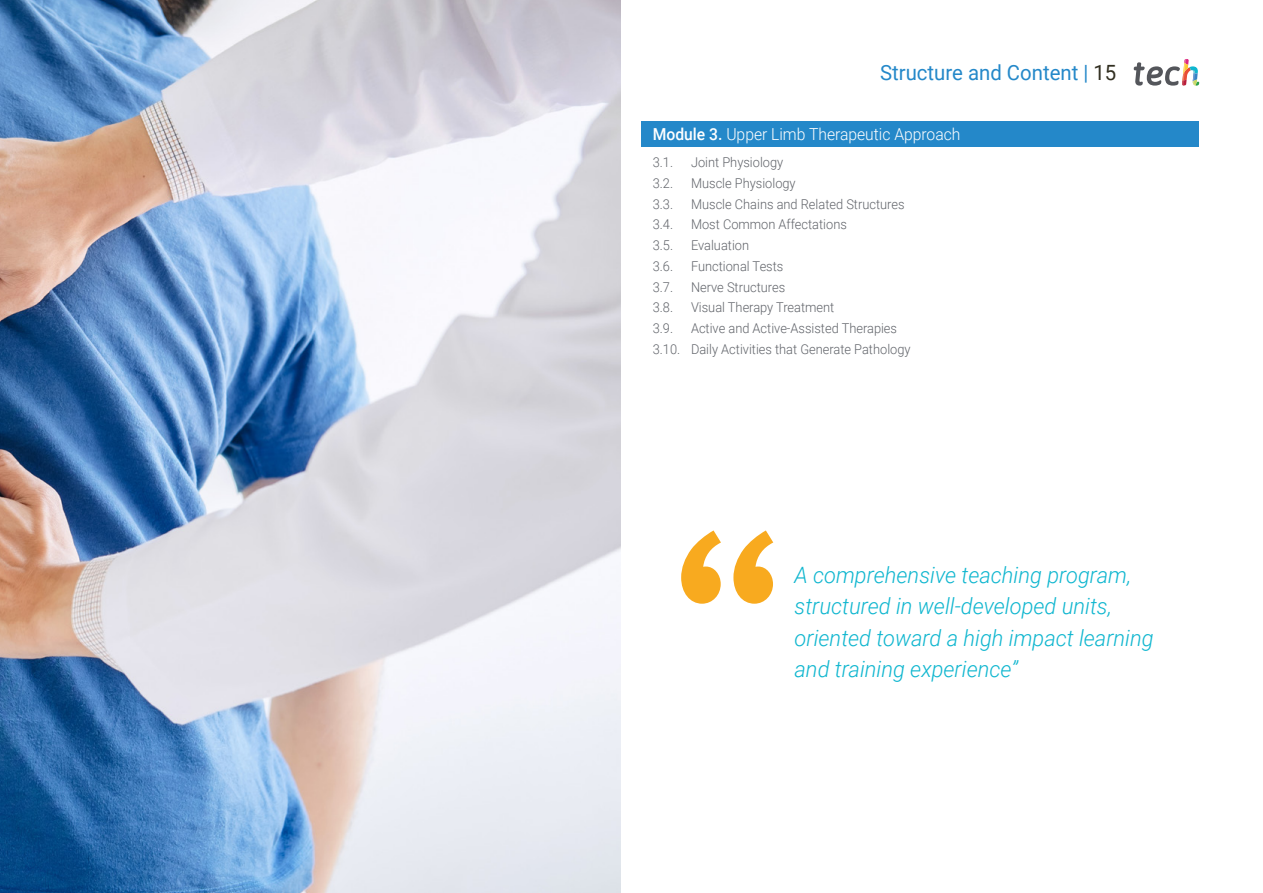
<style>
.page{position:relative;width:1263px;height:893px;background:#fff}
.page>*{position:absolute;margin:0;border:0;box-sizing:border-box;transform-origin:0 0}
.t1{font:italic 300 22.5px/31.5px "Roboto";color:#0fb6cf}
.t2{font:21px "Roboto";color:#2488c9}
.t3{font:300 16.5px "Roboto";color:#fff;scale:.95 1}
.t4{font:300 13.5px/20.7px "Roboto";color:#61646a;scale:.95 1}
.s1{color:#312e20}
.s2{font-weight:500}
</style>
<div class="page">
<img style="left:0;top:0;width:621px;height:893px">
<svg style="left:681px;top:530px;width:92px;height:74px"></svg>
<svg style="left:1134px;top:59px;width:65px;height:27px"></svg>
<div style="left:642px;top:121px;width:557px;height:25px;background:#2488c9"></div>
<h2 class="t2" style="left:880px;top:57px;width:238px">Structure and Content | <span class="s1">15</span></h2>
<p class="t3" style="left:653px;top:123px;width:325px"><span class="s2">Module 3.</span> Upper Limb Therapeutic Approach</p>
<p class="t4" style="left:653px;top:151px;width:23px">3.1.</p>
<p class="t4" style="left:691px;top:151px;width:99px">Joint Physiology</p>
<p class="t4" style="left:653px;top:172px;width:23px">3.2.</p>
<p class="t4" style="left:691px;top:172px;width:112px">Muscle Physiology</p>
<p class="t4" style="left:653px;top:193px;width:23px">3.3.</p>
<p class="t4" style="left:691px;top:193px;width:226px">Muscle Chains and Related Structures</p>
<p class="t4" style="left:653px;top:214px;width:23px">3.4.</p>
<p class="t4" style="left:691px;top:214px;width:166px">Most Common Affectations</p>
<p class="t4" style="left:653px;top:234px;width:23px">3.5.</p>
<p class="t4" style="left:691px;top:234px;width:63px">Evaluation</p>
<p class="t4" style="left:653px;top:255px;width:23px">3.6.</p>
<p class="t4" style="left:691px;top:255px;width:99px">Functional Tests</p>
<p class="t4" style="left:653px;top:276px;width:23px">3.7.</p>
<p class="t4" style="left:691px;top:276px;width:101px">Nerve Structures</p>
<p class="t4" style="left:653px;top:297px;width:23px">3.8.</p>
<p class="t4" style="left:691px;top:297px;width:152px">Visual Therapy Treatment</p>
<p class="t4" style="left:653px;top:317px;width:23px">3.9.</p>
<p class="t4" style="left:653px;top:317px;width:273px;text-indent:38px">Active and Active-Assisted Therapies<br>3.10. Daily Activities that Generate Pathology</p>
<h1 class="t1" style="left:794px;top:558px;width:361px">A comprehensive teaching program, structured in well-developed units, oriented toward a high impact learning and training experience”</h1>
</div>
